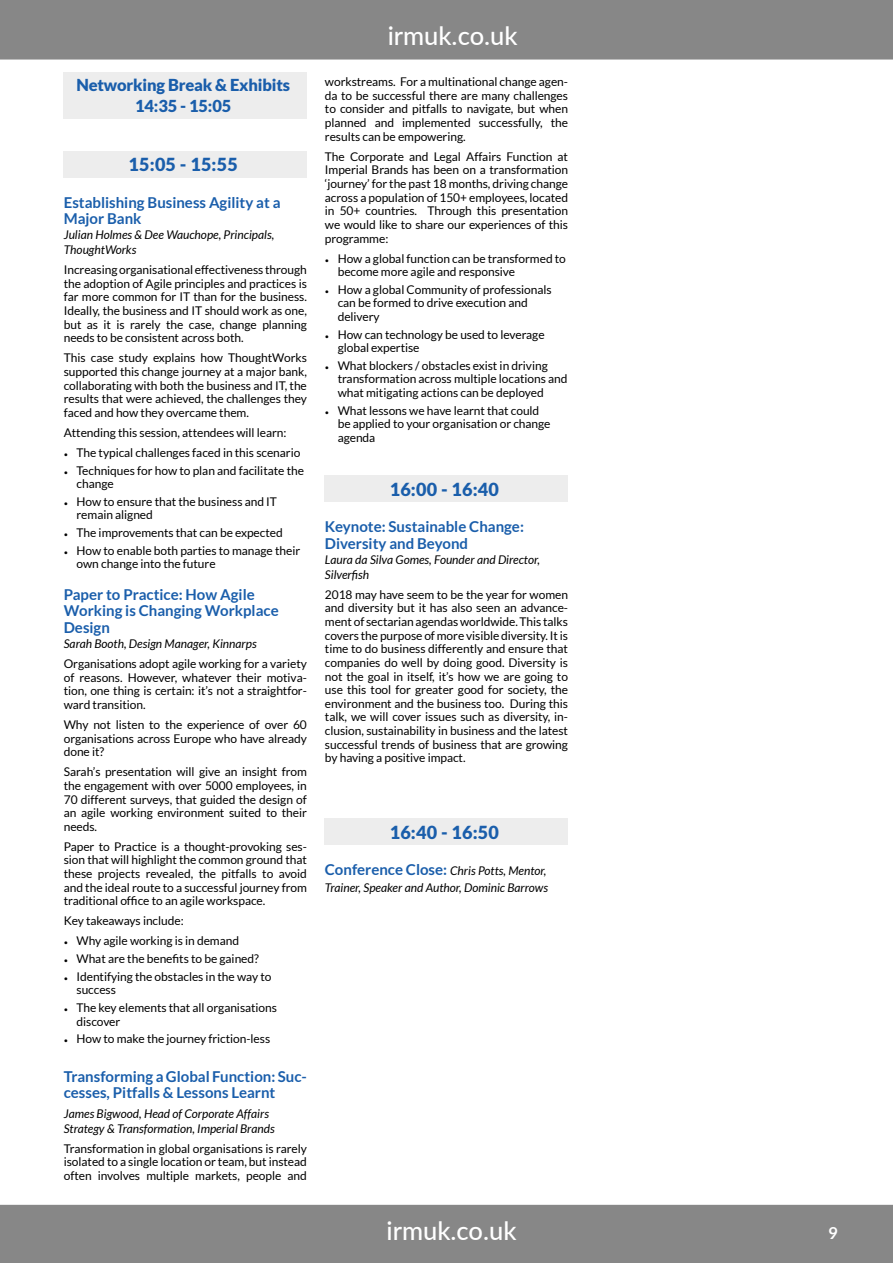
<style>
.page{position:relative;width:893px;height:1263px;background:#fff}
.page>*{position:absolute;margin:0;border:0;box-sizing:border-box;transform-origin:0 0}
.t1{font:500 25.5px "Lato";color:#fff}
.t2{font:900 18px "Lato";letter-spacing:.01em;color:#1a5eab}
.t3{font:900 16.5px/21px "Lato";letter-spacing:-.01em;color:#1a5eab;text-align:center}
.t4{font:700 16.5px "Lato";color:#fff}
.t5{font:700 15px/16.5px "Lato";color:#1a5eab}
.t6{font:12px/13.6px "Lato";letter-spacing:-.005em;color:#000;text-align:justify}
.t7{font:italic 12px/15px "Lato";color:#000}
.s1{font-size:7.5px}
.s2{font-weight:700;font-style:normal;font-size:15px;color:#1a5eab}
</style>
<div class="page">
<div style="left:0;top:1205px;width:893px;height:58px;background:#878787"></div>
<div style="left:0;top:0;width:893px;height:60px;background:#878787"></div>
<div style="left:64px;top:72px;width:243px;height:47px;background:#ededed"></div>
<div style="left:64px;top:151px;width:243px;height:27px;background:#ededed"></div>
<div style="left:325px;top:476px;width:243px;height:26px;background:#ededed"></div>
<div style="left:325px;top:818px;width:243px;height:27px;background:#ededed"></div>
<h3 class="t3" style="left:76px;top:74px;width:215px">Networking Break &amp; Exhibits<br>14:35 - 15:05</h3>
<h2 class="t2" style="left:129px;top:154px;width:111px">15:05 - 15:55</h2>
<p class="t5" style="left:64px;top:194px;width:218px">Establishing Business Agility at a<br>Major Bank</p>
<p class="t7" style="left:64px;top:228px;width:212px">Julian Holmes &amp; Dee Wauchope, Principals,<br>ThoughtWorks</p>
<p class="t6" style="left:64px;top:263px;width:245px">Increasing organisational effectiveness through the adoption of Agile principles and practices is far more common for IT than for the business.<br>Ideally, the business and IT should work as one, but as it is rarely the case, change planning needs to be consistent across both.</p>
<p class="t6" style="left:64px;top:351px;width:245px">This case study explains how ThoughtWorks supported this change journey at a major bank, collaborating with both the business and IT, the results that were achieved, the challenges they faced and how they overcame them.</p>
<p class="t6" style="left:64px;top:426px;width:224px">Attending this session, attendees will learn:</p>
<p class="t6" style="left:64px;top:446px;width:238px"><span class="s1">•</span> The typical challenges faced in this scenario</p>
<p class="t6" style="left:77px;top:463px;width:229px;text-indent:-13px"><span class="s1">•</span> Techniques for how to plan and facilitate the change</p>
<p class="t6" style="left:77px;top:495px;width:202px;text-indent:-13px"><span class="s1">•</span> How to ensure that the business and IT remain aligned</p>
<p class="t6" style="left:64px;top:526px;width:220px"><span class="s1">•</span> The improvements that can be expected</p>
<p class="t6" style="left:77px;top:544px;width:225px;text-indent:-13px"><span class="s1">•</span> How to enable both parties to manage their own change into the future</p>
<p class="t5" style="left:64px;top:586px;width:216px">Paper to Practice: How Agile<br>Working is Changing Workplace<br>Design</p>
<p class="t7" style="left:64px;top:636px;width:194px">Sarah Booth, Design Manager, Kinnarps</p>
<p class="t6" style="left:64px;top:657px;width:245px">Organisations adopt agile working for a variety of reasons. However, whatever their motiva&shy;tion, one thing is certain: it’s not a straightfor&shy;ward transition.</p>
<p class="t6" style="left:64px;top:718px;width:245px">Why not listen to the experience of over 60 organisations across Europe who have already done it?</p>
<p class="t6" style="left:64px;top:765px;width:245px">Sarah’s presentation will give an insight from the engagement with over 5000 employees, in 70 different surveys, that guided the design of an agile working environment suited to their needs.</p>
<p class="t6" style="left:64px;top:839px;width:245px">Paper to Practice is a thought-provoking ses&shy;sion that will highlight the common ground that these projects revealed, the pitfalls to avoid and the ideal route to a successful journey from traditional office to an agile workspace.</p>
<p class="t6" style="left:64px;top:914px;width:121px">Key takeaways include:</p>
<p class="t6" style="left:64px;top:934px;width:177px"><span class="s1">•</span> Why agile working is in demand</p>
<p class="t6" style="left:64px;top:952px;width:197px"><span class="s1">•</span> What are the benefits to be gained?</p>
<p class="t6" style="left:77px;top:970px;width:196px;text-indent:-13px"><span class="s1">•</span> Identifying the obstacles in the way to success</p>
<p class="t6" style="left:77px;top:1001px;width:202px;text-indent:-13px"><span class="s1">•</span> The key elements that all organisations discover</p>
<p class="t6" style="left:64px;top:1032px;width:208px"><span class="s1">•</span> How to make the journey friction-less</p>
<p class="t5" style="left:64px;top:1068px;width:245px">Transforming a Global Function: Suc&shy;cesses, Pitfalls &amp; Lessons Learnt</p>
<p class="t7" style="left:64px;top:1106px;width:212px">James Bigwood, Head of Corporate Affairs<br>Strategy &amp; Transformation, Imperial Brands</p>
<p class="t6" style="left:64px;top:1141px;width:245px">Transformation in global organisations is rarely isolated to a single location or team, but instead often involves multiple markets, people and</p>
<h1 class="t1" style="left:388px;top:18px;width:131px">irmuk.co.uk</h1>
<p class="t6" style="left:325px;top:75px;width:245px">workstreams. For a multinational change agen&shy;da to be successful there are many challenges to consider and pitfalls to navigate, but when planned and implemented successfully, the results can be empowering.</p>
<p class="t6" style="left:325px;top:150px;width:245px">The Corporate and Legal Affairs Function at Imperial Brands has been on a transformation ‘journey’ for the past 18 months, driving change across a population of 150+ employees, located in 50+ countries. Through this presentation we would like to share our experiences of this programme:</p>
<p class="t6" style="left:338px;top:251px;width:230px;text-indent:-13px"><span class="s1">•</span> How a global function can be transformed to become more agile and responsive</p>
<p class="t6" style="left:338px;top:283px;width:216px;text-align:left;text-indent:-13px"><span class="s1">•</span> How a global Community of professionals can be formed to drive execution and delivery</p>
<p class="t6" style="left:338px;top:327px;width:208px;text-indent:-13px"><span class="s1">•</span> How can technology be used to leverage global expertise</p>
<p class="t6" style="left:338px;top:359px;width:231px;text-align:left;text-indent:-13px"><span class="s1">•</span> What blockers / obstacles exist in driving transformation across multiple locations and what mitigating actions can be deployed</p>
<p class="t6" style="left:338px;top:403px;width:214px;text-align:left;text-indent:-13px"><span class="s1">•</span> What lessons we have learnt that could be applied to your organisation or change agenda</p>
<h2 class="t2" style="left:390px;top:479px;width:111px">16:00 - 16:40</h2>
<p class="t5" style="left:325px;top:518px;width:201px">Keynote: Sustainable Change:<br>Diversity and Beyond</p>
<p class="t7" style="left:325px;top:552px;width:216px">Laura da Silva Gomes, Founder and Director,<br>Silverfish</p>
<p class="t6" style="left:325px;top:587px;width:245px">2018 may have seem to be the year for women and diversity but it has also seen an advance&shy;ment of sectarian agendas worldwide. This talks covers the purpose of more visible diversity. It is time to do business differently and ensure that companies do well by doing good. Diversity is not the goal in itself, it’s how we are going to use this tool for greater good for society, the environment and the business too. During this talk, we will cover issues such as diversity, in&shy;clusion, sustainability in business and the latest successful trends of business that are growing by having a positive impact.</p>
<h2 class="t2" style="left:390px;top:821px;width:111px">16:40 - 16:50</h2>
<p class="t7" style="left:325px;top:863px;width:225px;line-height:16.5px"><span class="s2">Conference Close:</span> Chris Potts, Mentor,<br>Trainer, Speaker and Author, Dominic Barrows</p>
<h1 class="t1" style="left:387px;top:1212px;width:131px">irmuk.co.uk</h1>
<h3 class="t4" style="left:828px;top:1223px;width:11px">9</h3>
</div>
